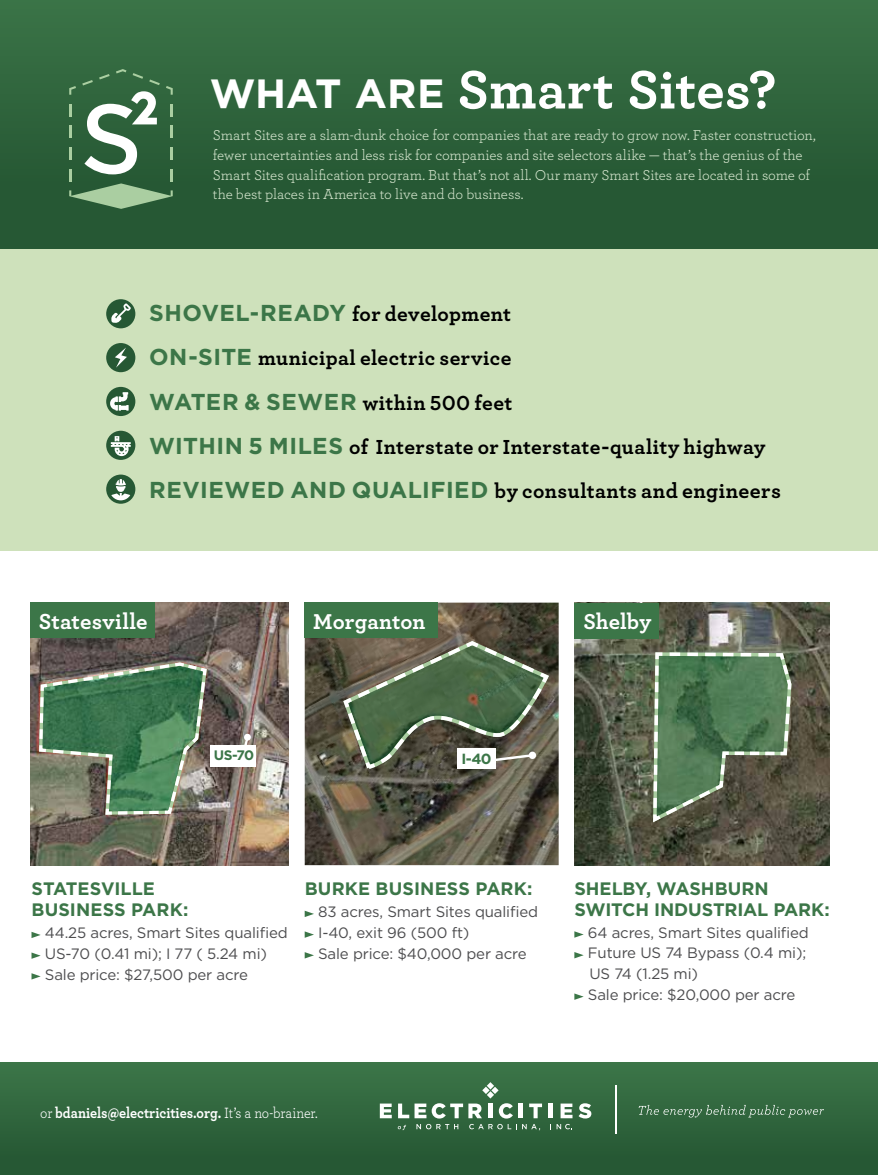
<style>
.page{position:relative;width:878px;height:1175px;background:#fff}
.page>*{position:absolute;margin:0;border:0;box-sizing:border-box;transform-origin:0 0}
.t1{font:700 56.7px "Archer";color:#fff}
.t2{font:700 22.95px "Gotham";letter-spacing:.025em;color:#3c7648}
.t3{font:700 22.8px "Archer";letter-spacing:.01em;color:#fff}
.t4{font:700 22.5px "Archer";letter-spacing:.005em;color:#fff}
.t5{font:700 21.3px/44.2px "Archer";letter-spacing:.015em;color:#000}
.t6{font:700 18px/20.5px "Gotham";color:#3c7648}
.t7{font:700 15.6px "Archer";letter-spacing:-.005em;color:#fff;scale:.9 1}
.t8{font:15px/19.8px "Archer";letter-spacing:-.005em;color:#d3e4cc}
.t9{font:15px/20.7px "Gotham";letter-spacing:-.01em;color:#4d4d4f}
.t10{font:700 14.7px "Gotham";color:#3c7648}
.t11{font:700 13.8px "Gotham";color:#3c7648}
.s1{font-family:"Gotham";font-size:40.8px}
.s2{font-family:"Gotham";font-size:22.95px;color:#3c7648}
.s3{font-family:"Archer";font-size:21.3px;color:#000}
.s4{font-family:"Archer";font-size:21.75px;color:#000}
.s5{font-weight:400}
</style>
<div class="page">
<div style="left:0;top:214px;width:878px;height:337px;background:#cee1bb"></div>
<div style="left:0;top:0;width:878px;height:248px;background:linear-gradient(to bottom,#397246,#225330)"></div>
<div style="left:0;top:1062px;width:878px;height:112px;background:linear-gradient(to bottom,#3d7649,#245532)"></div>
<svg style="left:69px;top:69px;width:104px;height:140px;background:#598462"></svg>
<svg style="left:380px;top:1103px;width:12px;height:15px"></svg>
<hr style="left:548px;top:1103px;width:4px;height:15px;background:#fff">
<svg style="left:578px;top:1103px;width:13px;height:15px"></svg>
<svg style="left:556px;top:1103px;width:16px;height:26px"></svg>
<svg style="left:398px;top:1082px;width:144px;height:48px;background:#558260"></svg>
<hr style="left:615px;top:1085px;width:1px;height:48px;background:#fff">
<svg style="left:638px;top:1104px;width:185px;height:13px;background:#4b7a56"></svg>
<img style="left:575px;top:603px;width:254px;height:262px">
<svg style="left:651px;top:650px;width:142px;height:175px;background:#5c7658"></svg>
<div style="left:575px;top:602px;width:84px;height:36px;background:#3c7648"></div>
<svg style="left:574px;top:931px;width:9px;height:6px"></svg>
<svg style="left:574px;top:952px;width:9px;height:6px"></svg>
<svg style="left:574px;top:993px;width:9px;height:6px"></svg>
<div style="left:106px;top:387px;width:29px;height:29px;background:#265834;border-radius:50%"></div>
<svg style="left:110px;top:392px;width:19px;height:18px"></svg>
<div style="left:106px;top:299px;width:29px;height:29px;background:#265834;border-radius:50%"></div>
<svg style="left:111px;top:303px;width:20px;height:20px"></svg>
<div style="left:106px;top:431px;width:29px;height:29px;background:#265834;border-radius:50%"></div>
<svg style="left:111px;top:436px;width:20px;height:20px"></svg>
<svg style="left:106px;top:474px;width:29px;height:30px"></svg>
<div style="left:110px;top:478px;width:22px;height:22px;background:#265834;border-radius:50%"></div>
<svg style="left:110px;top:479px;width:21px;height:21px"></svg>
<div style="left:106px;top:343px;width:29px;height:29px;background:#265834;border-radius:50%"></div>
<svg style="left:115px;top:347px;width:12px;height:21px"></svg>
<img style="left:305px;top:602px;width:253px;height:263px">
<svg style="left:341px;top:639px;width:209px;height:133px;background:#5d6851"></svg>
<div style="left:457px;top:748px;width:39px;height:21px;background:#fff"></div>
<svg style="left:305px;top:910px;width:9px;height:7px"></svg>
<svg style="left:305px;top:931px;width:9px;height:6px"></svg>
<svg style="left:305px;top:952px;width:9px;height:6px"></svg>
<div style="left:305px;top:602px;width:133px;height:36px;background:#3c7648"></div>
<img style="left:30px;top:602px;width:258px;height:263px">
<img style="left:37px;top:660px;width:171px;height:156px">
<svg style="left:239px;top:734px;width:11px;height:11px"></svg>
<div style="left:244px;top:733px;width:7px;height:8px;background:#fff;border-radius:50%"></div>
<div style="left:210px;top:745px;width:46px;height:22px;background:#fff"></div>
<div style="left:30px;top:602px;width:125px;height:36px;background:#3c7648"></div>
<svg style="left:32px;top:932px;width:9px;height:6px"></svg>
<svg style="left:32px;top:952px;width:9px;height:6px"></svg>
<svg style="left:32px;top:973px;width:9px;height:6px"></svg>
<h1 class="t1" style="left:209px;top:63px;width:568px"><span class="s1">WHAT ARE</span> Smart Sites?</h1>
<p class="t8" style="left:213px;top:125px;width:604px">Smart Sites are a slam-dunk choice for companies that are ready to grow now. Faster construction, fewer uncertainties and less risk for companies and site selectors alike — that’s the genius of the Smart Sites qualification program. But that’s not all. Our many Smart Sites are located in some of the best places in America to live and do business.</p>
<h3 class="t5" style="left:149px;top:293px;width:617px"><span class="s2">SHOVEL-READY</span> for development<br><span class="s2">ON-SITE</span> municipal electric service<br><span class="s2">WATER &amp; SEWER</span> within 500 feet<br><span class="s2">WITHIN 5 MILES</span> of Interstate or Interstate-quality highway</h3>
<h2 class="t2" style="left:149px;top:480px;width:633px">REVIEWED AND QUALIFIED <span class="s3">by consultants</span> <span class="s4">and engineers</span></h2>
<h3 class="t3" style="left:39px;top:611px;width:110px">Statesville</h3>
<p class="t11" style="left:214px;top:749px;width:42px">US-70</p>
<h3 class="t4" style="left:313px;top:611px;width:114px">Morganton</h3>
<p class="t10" style="left:461px;top:752px;width:32px">I-40</p>
<h3 class="t4" style="left:583px;top:611px;width:70px">Shelby</h3>
<p class="t6" style="left:32px;top:879px;width:158px;line-height:21px">STATESVILLE<br>BUSINESS PARK:</p>
<p class="t9" style="left:45px;top:923px;width:244px">44.25 acres, Smart Sites qualified<br>US-70 (0.41 mi); I 77 ( 5.24 mi)<br>Sale price: $27,500 per acre</p>
<p class="t6" style="left:305px;top:879px;width:229px">BURKE BUSINESS PARK:</p>
<p class="t9" style="left:318px;top:902px;width:221px">83 acres, Smart Sites qualified<br>I-40, exit 96 (500 ft)<br>Sale price: $40,000 per acre</p>
<p class="t6" style="left:574px;top:879px;width:257px">SHELBY, WASHBURN<br>SWITCH INDUSTRIAL PARK:</p>
<p class="t9" style="left:588px;top:922px;width:222px">64 acres, Smart Sites qualified<br>Future US 74 Bypass (0.4 mi);<br>US 74 (1.25 mi)<br>Sale price: $20,000 per acre</p>
<p class="t7" style="left:40px;top:1106px;width:310px"><span class="s5">or</span> bdaniels@electricities.org. <span class="s5">It’s a no-brainer.</span></p>
</div>
